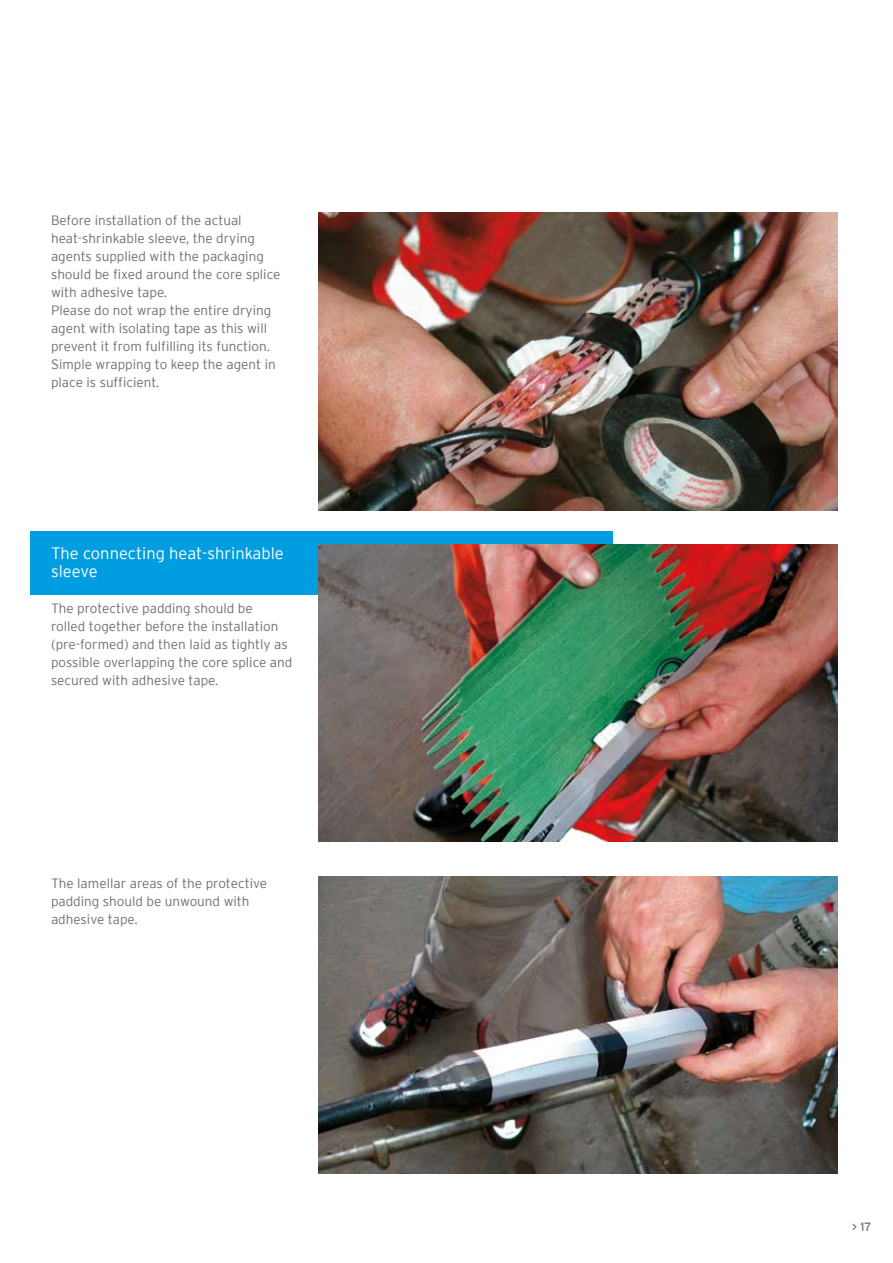
<style>
.page{position:relative;width:893px;height:1263px;background:#fff}
.page>*{position:absolute;margin:0;border:0;box-sizing:border-box;transform-origin:0 0}
.t1{font:300 16.5px/18px "Interstate";color:#fff}
.t2{font:300 13.5px/18px "Interstate";color:#6f7071}
.t3{font:12px "Interstate";color:#6f7071}
</style>
<div class="page">
<div style="left:30px;top:531px;width:582px;height:64px;background:#009ee0"></div>
<img style="left:319px;top:213px;width:519px;height:297px">
<img style="left:319px;top:544px;width:519px;height:298px">
<img style="left:319px;top:876px;width:519px;height:298px">
<p class="t2" style="left:51px;top:211px;width:231px">Before installation of the actual heat-shrinkable sleeve, the drying agents supplied with the packaging should be fixed around the core splice with adhesive tape.<br>Please do not wrap the entire drying agent with isolating tape as this will prevent it from fulfilling its function.<br>Simple wrapping to keep the agent in place is sufficient.</p>
<p class="t1" style="left:51px;top:544px;width:234px">The connecting heat-shrinkable sleeve</p>
<p class="t2" style="left:51px;top:599px;width:243px">The protective padding should be<br>rolled together before the installation (pre-formed) and then laid as tightly as possible overlapping the core splice and secured with adhesive tape.</p>
<p class="t2" style="left:51px;top:874px;width:218px">The lamellar areas of the protective padding should be unwound with adhesive tape.</p>
<p class="t3" style="left:852px;top:1220px;width:21px">&gt; 17</p>
</div>
